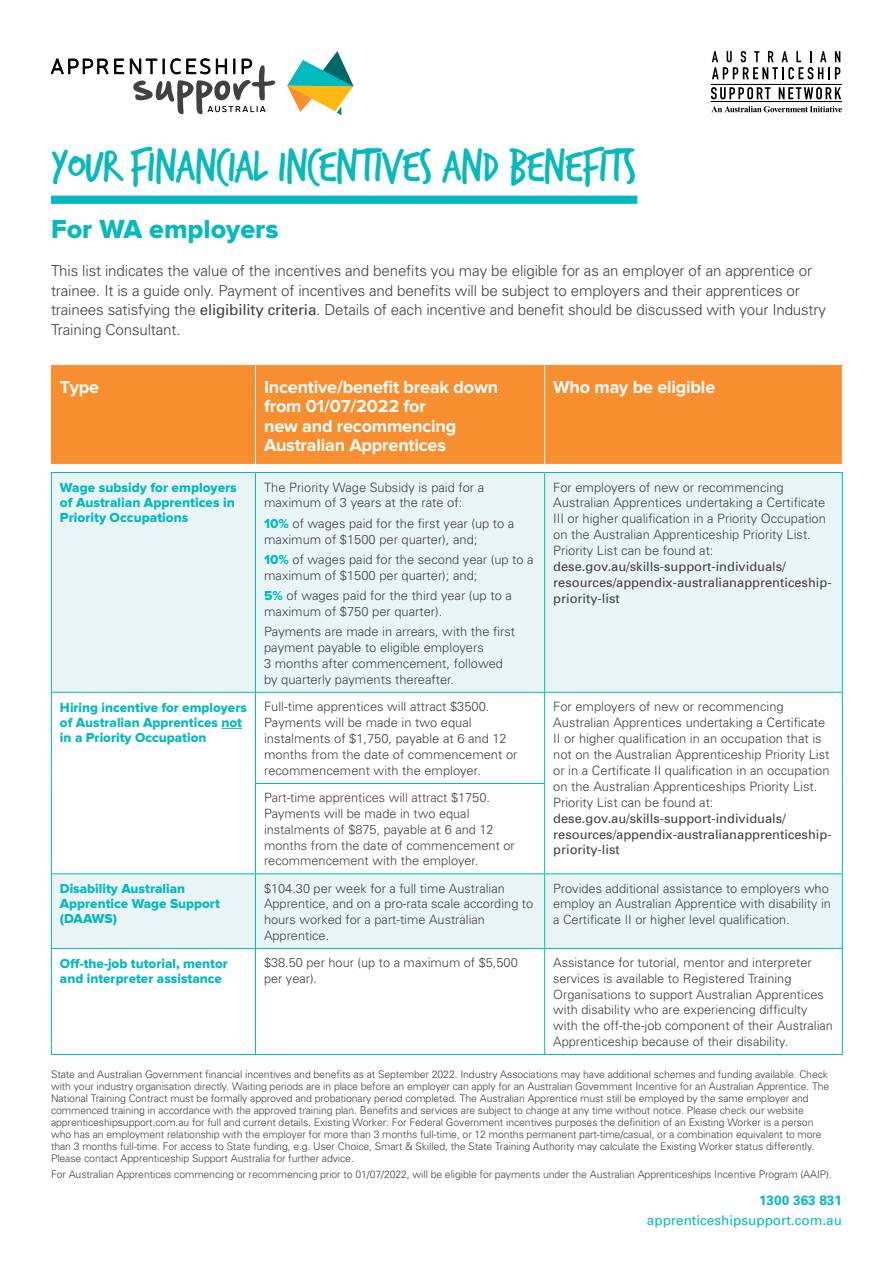
<style>
.page{position:relative;width:893px;height:1263px;background:#fff}
.page>*{position:absolute;margin:0;border:0;box-sizing:border-box;transform-origin:0 0}
.t1{font:48px "Trash Hand";letter-spacing:-.02em;color:#06b9bc}
.t2{font:27px "Proxima Nova Extrabld";color:#06b9bc}
.t3{font:700 18px/19.5px "Proxima Nova";letter-spacing:-.01em;color:#fff}
.t4{font:300 15.15px/19.6px "Univers";letter-spacing:-.01em;color:#414042}
.t5{font:13.65px/15.1px "Proxima Nova Extrabld";color:#06b9bc}
.t6{font:13.5px/15px "Proxima Nova Extrabld";color:#06b9bc}
.t7{font:13.5px "Univers";color:#06b9bc}
.t8{font:700 13.5px "Univers";color:#06b9bc}
.t9{font:300 12.9px/15.9px "Univers";color:#414042}
.t10{font:12.9px/15.9px "Univers";color:#414042}
.t11{font:300 12.75px/15.8px "Univers";color:#414042}
.t12{font:300 10.5px/12px "Univers";letter-spacing:-.01em;color:#414042}
.s1{font-weight:400}
.s2{font-family:"Proxima Nova Extrabld";font-weight:400;font-size:13.5px;color:#06b9bc}
</style>
<div class="page">
<svg style="left:51px;top:58px;width:57px;height:17px"></svg>
<svg style="left:114px;top:58px;width:10px;height:16px"></svg>
<svg style="left:130px;top:58px;width:145px;height:56px"></svg>
<svg style="left:287px;top:51px;width:67px;height:64px"></svg>
<svg style="left:711px;top:51px;width:131px;height:61px"></svg>
<div style="left:51px;top:196px;width:586px;height:8px;background:#06b9bc"></div>
<div style="left:52px;top:366px;width:790px;height:98px;background:#f78f31"></div>
<div style="left:52px;top:473px;width:790px;height:219px;background:#e9f5f5"></div>
<svg style="left:52px;top:693px;width:790px;height:361px"></svg>
<hr style="left:544px;top:366px;width:1px;height:98px;background:#fff">
<hr style="left:255px;top:366px;width:1px;height:98px;background:#fff">
<hr style="left:51px;top:365px;width:204px;height:1px;background:#f78f31">
<hr style="left:51px;top:366px;width:1px;height:98px;background:#f78f31">
<hr style="left:255px;top:365px;width:290px;height:1px;background:#f78f31">
<hr style="left:545px;top:365px;width:298px;height:1px;background:#f78f31">
<hr style="left:255px;top:473px;width:1px;height:219px;background:#06b9bc">
<hr style="left:544px;top:473px;width:1px;height:219px;background:#06b9bc">
<hr style="left:51px;top:693px;width:1px;height:90px;background:#06b9bc">
<hr style="left:255px;top:693px;width:1px;height:90px;background:#06b9bc">
<hr style="left:544px;top:693px;width:1px;height:90px;background:#06b9bc">
<hr style="left:842px;top:693px;width:1px;height:90px;background:#06b9bc">
<hr style="left:51px;top:783px;width:1px;height:90px;background:#06b9bc">
<hr style="left:842px;top:783px;width:1px;height:90px;background:#06b9bc">
<hr style="left:51px;top:1054px;width:204px;height:1px;background:#06b9bc">
<hr style="left:255px;top:1054px;width:290px;height:1px;background:#06b9bc">
<hr style="left:545px;top:1054px;width:298px;height:1px;background:#06b9bc">
<hr style="left:255px;top:784px;width:1px;height:89px;background:#06b9bc">
<hr style="left:544px;top:784px;width:1px;height:89px;background:#06b9bc">
<hr style="left:51px;top:873px;width:204px;height:1px;background:#06b9bc">
<hr style="left:51px;top:874px;width:1px;height:74px;background:#06b9bc">
<hr style="left:255px;top:873px;width:290px;height:1px;background:#06b9bc">
<hr style="left:255px;top:874px;width:1px;height:74px;background:#06b9bc">
<hr style="left:545px;top:873px;width:298px;height:1px;background:#06b9bc">
<hr style="left:544px;top:874px;width:1px;height:74px;background:#06b9bc">
<hr style="left:842px;top:874px;width:1px;height:74px;background:#06b9bc">
<hr style="left:51px;top:948px;width:204px;height:1px;background:#06b9bc">
<hr style="left:51px;top:949px;width:1px;height:105px;background:#06b9bc">
<hr style="left:255px;top:948px;width:290px;height:1px;background:#06b9bc">
<hr style="left:255px;top:949px;width:1px;height:105px;background:#06b9bc">
<hr style="left:545px;top:948px;width:298px;height:1px;background:#06b9bc">
<hr style="left:544px;top:949px;width:1px;height:105px;background:#06b9bc">
<hr style="left:842px;top:949px;width:1px;height:105px;background:#06b9bc">
<hr style="left:51px;top:692px;width:204px;height:1px;background:#06b9bc">
<hr style="left:255px;top:692px;width:290px;height:1px;background:#06b9bc">
<hr style="left:545px;top:692px;width:298px;height:1px;background:#06b9bc">
<hr style="left:255px;top:783px;width:290px;height:1px;background:#06b9bc">
<hr style="left:51px;top:473px;width:1px;height:219px;background:#06b9bc">
<hr style="left:842px;top:473px;width:1px;height:219px;background:#06b9bc">
<hr style="left:51px;top:472px;width:204px;height:1px;background:#06b9bc">
<hr style="left:255px;top:472px;width:290px;height:1px;background:#06b9bc">
<hr style="left:545px;top:472px;width:298px;height:1px;background:#06b9bc">
<svg style="left:221px;top:728px;width:21px;height:1px"></svg>
<h1 class="t1" style="left:51px;top:142px;width:587px">YOUR FINANCIAL INCENTIVES AND BENEFITS</h1>
<h2 class="t2" style="left:51px;top:214px;width:229px">For WA employers</h2>
<p class="t4" style="left:51px;top:260px;width:776px">This list indicates the value of the incentives and benefits you may be eligible for as an employer of an apprentice or trainee. It is a guide only. Payment of incentives and benefits will be subject to employers and their apprentices or trainees satisfying the <span class="s1">eligibility criteria</span>. Details of each incentive and benefit should be discussed with your Industry Training Consultant.</p>
<h3 class="t3" style="left:60px;top:377px;width:41px">Type</h3>
<h3 class="t3" style="left:264px;top:377px;width:236px">Incentive/benefit break down from 01/07/2022 for<br>new and recommencing<br>Australian Apprentices</h3>
<h3 class="t3" style="left:553px;top:377px;width:164px">Who may be eligible</h3>
<h3 class="t5" style="left:60px;top:480px;width:178px">Wage subsidy for employers of Australian Apprentices in<br>Priority Occupations</h3>
<p class="t9" style="left:264px;top:479px;width:222px">The Priority Wage Subsidy is paid for a maximum of 3 years at the rate of:</p>
<p class="t9" style="left:553px;top:479px;width:274px">For employers of new or recommencing Australian Apprentices undertaking a Certificate III or higher qualification in a Priority Occupation on the Australian Apprenticeship Priority List.<br>Priority List can be found at:</p>
<p class="t10" style="left:553px;top:558px;width:280px">dese.gov.au/skills-support-individuals/ resources/appendix-australianapprenticeship&shy;priority-list</p>
<p class="t9" style="left:264px;top:515px;width:252px"><span class="s2">10%</span> of wages paid for the first year (up to a maximum of $1500 per quarter), and;</p>
<p class="t9" style="left:264px;top:551px;width:271px"><span class="s2">10%</span> of wages paid for the second year (up to a maximum of $1500 per quarter); and;</p>
<p class="t9" style="left:264px;top:587px;width:249px"><span class="s2">5%</span> of wages paid for the third year (up to a maximum of $750 per quarter).</p>
<p class="t9" style="left:264px;top:623px;width:253px">Payments are made in arrears, with the first payment payable to eligible employers<br>3 months after commencement, followed by quarterly payments thereafter.</p>
<p class="t6" style="left:60px;top:700px;width:188px">Hiring incentive for employers of Australian Apprentices not in a Priority Occupation</p>
<p class="t9" style="left:264px;top:698px;width:255px">Full-time apprentices will attract $3500.<br>Payments will be made in two equal instalments of $1,750, payable at 6 and 12 months from the date of commencement or recommencement with the employer.</p>
<p class="t9" style="left:553px;top:698px;width:278px">For employers of new or recommencing Australian Apprentices undertaking a Certificate II or higher qualification in an occupation that is not on the Australian Apprenticeship Priority List or in a Certificate II qualification in an occupation on the Australian Apprenticeships Priority List.<br>Priority List can be found at:</p>
<p class="t10" style="left:553px;top:810px;width:280px">dese.gov.au/skills-support-individuals/ resources/appendix-australianapprenticeship&shy;priority-list</p>
<p class="t11" style="left:264px;top:789px;width:252px">Part-time apprentices will attract $1750.<br>Payments will be made in two equal instalments of $875, payable at 6 and 12 months from the date of commencement or recommencement with the employer.</p>
<p class="t6" style="left:60px;top:881px;width:161px">Disability Australian<br>Apprentice Wage Support (DAAWS)</p>
<p class="t11" style="left:264px;top:880px;width:271px">$104.30 per week for a full time Australian Apprentice, and on a pro-rata scale according to hours worked for a part-time Australian Apprentice.</p>
<p class="t11" style="left:553px;top:880px;width:279px">Provides additional assistance to employers who employ an Australian Apprentice with disability in a Certificate II or higher level qualification.</p>
<p class="t6" style="left:60px;top:956px;width:170px">Off-the-job tutorial, mentor and interpreter assistance</p>
<p class="t11" style="left:264px;top:954px;width:255px">$38.50 per hour (up to a maximum of $5,500 per year).</p>
<p class="t11" style="left:553px;top:954px;width:281px">Assistance for tutorial, mentor and interpreter services is available to Registered Training Organisations to support Australian Apprentices with disability who are experiencing difficulty with the off-the-job component of their Australian Apprenticeship because of their disability.</p>
<p class="t12" style="left:51px;top:1068px;width:780px">State and Australian Government financial incentives and benefits as at September 2022. Industry Associations may have additional schemes and funding available. Check with your industry organisation directly. Waiting periods are in place before an employer can apply for an Australian Government Incentive for an Australian Apprentice. The National Training Contract must be formally approved and probationary period completed. The Australian Apprentice must still be employed by the same employer and commenced training in accordance with the approved training plan. Benefits and services are subject to change at any time without notice. Please check our website apprenticeshipsupport.com.au for full and current details. Existing Worker: For Federal Government incentives purposes the definition of an Existing Worker is a person who has an employment relationship with the employer for more than 3 months full-time, or 12 months permanent part-time/casual, or a combination equivalent to more than 3 months full-time. For access to State funding, e.g. User Choice, Smart &amp; Skilled, the State Training Authority may calculate the Existing Worker status differently.<br>Please contact Apprenticeship Support Australia for further advice.</p>
<p class="t12" style="left:51px;top:1168px;width:782px">For Australian Apprentices commencing or recommencing prior to 01/07/2022, will be eligible for payments under the Australian Apprenticeships Incentive Program (AAIP).</p>
<p class="t8" style="left:759px;top:1192px;width:84px">1300 363 831</p>
<p class="t7" style="left:647px;top:1211px;width:197px">apprenticeshipsupport.com.au</p>
</div>
